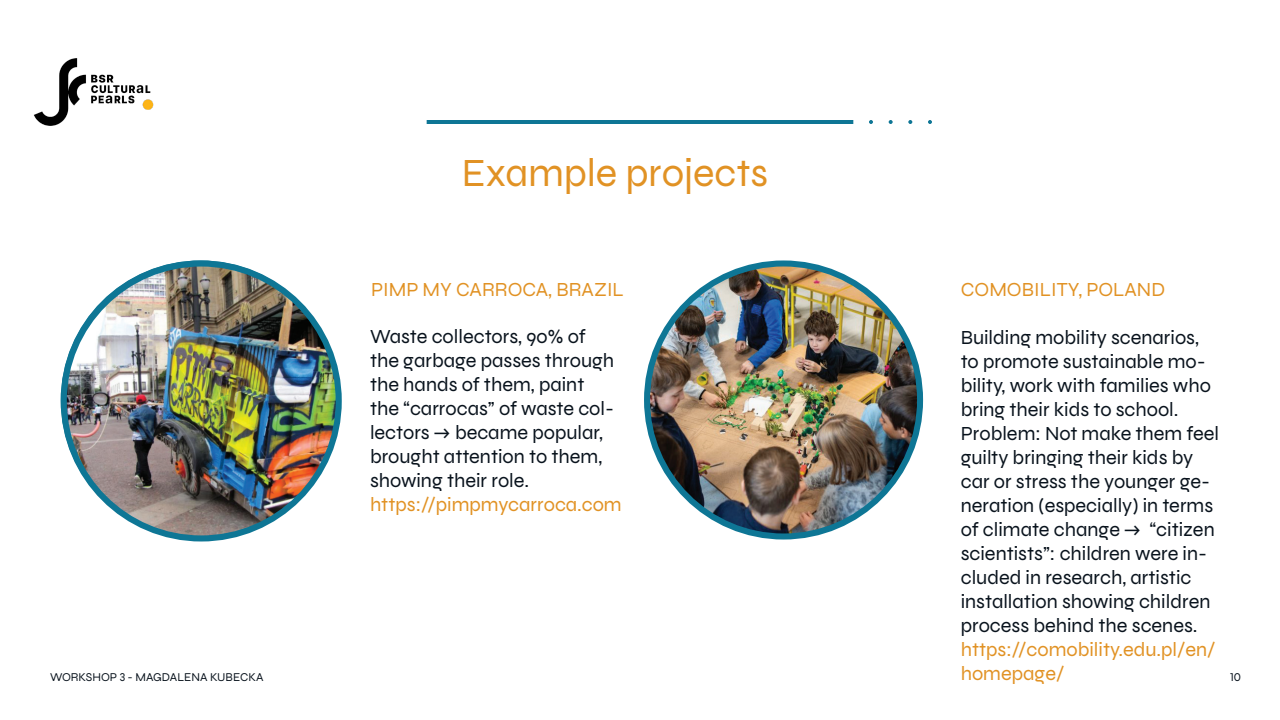
<style>
.page{position:relative;width:1280px;height:720px;background:#fff}
.page>*{position:absolute;margin:0;border:0;box-sizing:border-box;transform-origin:0 0}
.t1{font:40px "Syne";color:#e19224}
.t2{font:20px/24px "Syne";color:#09131d}
.t3{font:20px/24px "Syne";color:#e19224}
.t4{font:12px "Syne";color:#09131d}
</style>
<div class="page">
<hr style="left:427px;top:120px;width:426px;height:4px;background:#0e7695">
<svg style="left:869px;top:120px;width:4px;height:4px"></svg>
<svg style="left:889px;top:120px;width:4px;height:4px"></svg>
<svg style="left:908px;top:120px;width:4px;height:4px"></svg>
<svg style="left:928px;top:120px;width:4px;height:4px"></svg>
<img style="left:647px;top:263px;width:273px;height:274px;border-radius:137px">
<div style="left:644px;top:260px;width:279px;height:280px;border:6px solid #0e7695;border-radius:50%"></div>
<img style="left:64px;top:264px;width:275px;height:274px;border-radius:137px">
<div style="left:61px;top:260px;width:281px;height:282px;border:6px solid #0e7695;border-radius:50%"></div>
<img style="left:33px;top:58px;width:121px;height:68px">
<p class="t4" style="left:50px;top:670px;width:215px">WORKSHOP 3 - MAGDALENA KUBECKA</p>
<h1 class="t1" style="left:462px;top:148px;width:308px">Example projects</h1>
<p class="t3" style="left:371px;top:277px;width:254px">PIMP MY CARROCA, BRAZIL</p>
<p class="t3" style="left:961px;top:277px;width:206px">COMOBILITY, POLAND</p>
<p class="t2" style="left:961px;top:325px;width:260px">Building mobility scenarios, to promote sustainable mo&shy;bility, work with families who bring their kids to school.<br>Problem: Not make them feel guilty bringing their kids by car or stress the younger ge&shy;neration (especially) in terms of climate change → “citizen scientists”: children were in&shy;cluded in research, artistic installation showing children process behind the scenes.</p>
<p class="t3" style="left:961px;top:637px;width:256px">https://comobility.edu.pl/en/ homepage/</p>
<p class="t2" style="left:370px;top:325px;width:246px">Waste collectors, 90% of the garbage passes through the hands of them, paint the “carrocas” of waste col&shy;lectors → became popular, brought attention to them, showing their role.</p>
<p class="t3" style="left:370px;top:493px;width:253px">https://pimpmycarroca.com</p>
<p class="t4" style="left:1230px;top:670px;width:12px">10</p>
</div>
